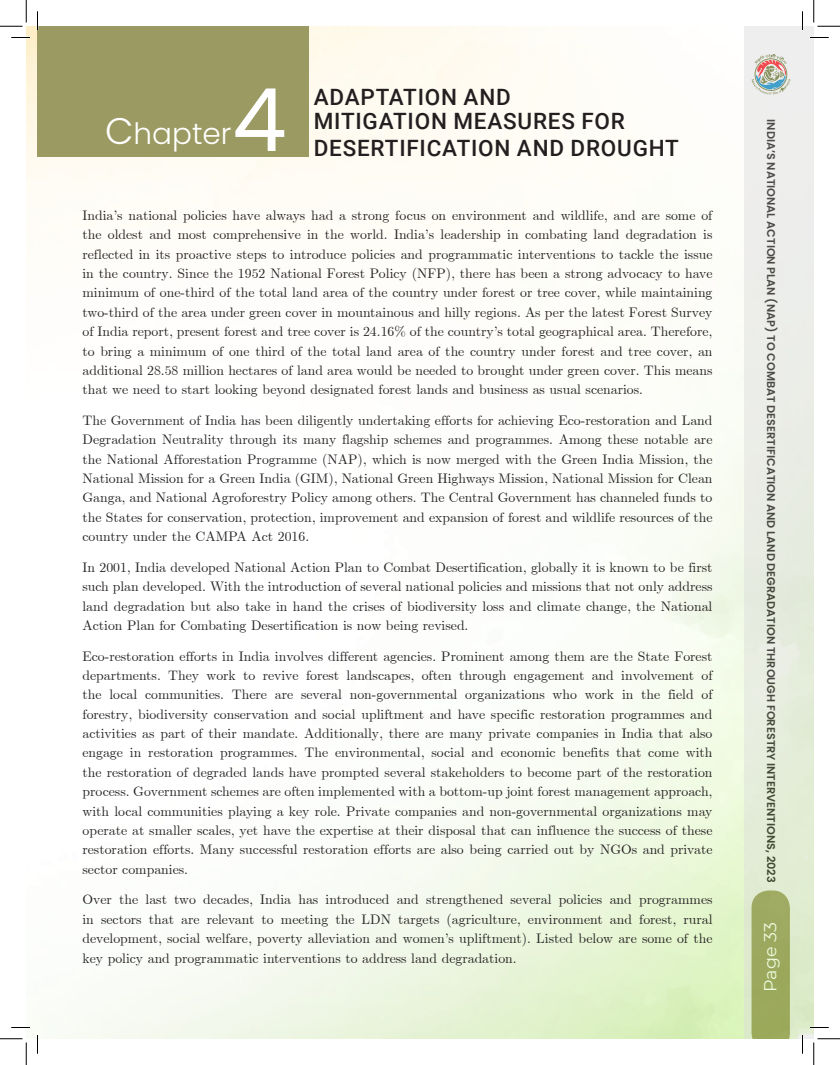
<style>
.page{position:relative;width:840px;height:1065px;background:#fff}
.page>*{position:absolute;margin:0;border:0;box-sizing:border-box;transform-origin:0 0}
.t1{font:87.25px "Poppins";color:#fff}
.t2{font:300 29.5px "Poppins";color:#fff}
.t3{font:500 22.5px/27px "Roboto";letter-spacing:.035em;color:#231f20}
.t4{font:17.5px "Montserrat";letter-spacing:-.005em;color:#fff}
.t5{font:13.75px/19.4px "Euclid";color:#231f20;text-align:justify}
.t6{font:600 11.25px "Poppins";color:#231f20}
.s1{font-size:37px}
</style>
<div class="page">
<img style="left:26px;top:26px;width:718px;height:1013px">
<div style="left:744px;top:26px;width:70px;height:1013px;background:linear-gradient(to bottom,#f1eef3,#deebcd)"></div>
<svg style="left:751px;top:54px;width:40px;height:41px;background:#c9c5be"></svg>
<div style="left:752px;top:890px;width:38px;height:149px;background:#9ca95d"></div>
<div style="left:38px;top:26px;width:271px;height:130px;background:#9b9a63"></div>
<svg style="left:11px;top:37px;width:19px;height:1px"></svg>
<svg style="left:810px;top:37px;width:19px;height:1px"></svg>
<svg style="left:11px;top:1027px;width:19px;height:1px"></svg>
<svg style="left:810px;top:1027px;width:19px;height:1px"></svg>
<svg style="left:37px;top:11px;width:1px;height:19px"></svg>
<svg style="left:37px;top:1035px;width:1px;height:19px"></svg>
<svg style="left:802px;top:11px;width:1px;height:19px"></svg>
<svg style="left:802px;top:1035px;width:1px;height:19px"></svg>
<svg style="left:0;top:0;width:27px;height:27px"></svg>
<svg style="left:0;top:1039px;width:27px;height:26px"></svg>
<svg style="left:814px;top:0;width:26px;height:27px"></svg>
<svg style="left:814px;top:1039px;width:26px;height:26px"></svg>
<h1 class="t1" style="left:232px;top:70px;width:56px">4</h1>
<h2 class="t2" style="left:105px;top:116px;width:128px"><span class="s1">C</span>hapter</h2>
<h3 class="t3" style="left:314px;top:82px;width:199px">ADAPTATION AND</h3>
<h3 class="t3" style="left:314px;top:107px;width:367px">MITIGATION MEASURES FOR<br>DESERTIFICATION AND DROUGHT</h3>
<p class="t5" style="left:82px;top:206px;width:632px">India’s national policies have always had a strong focus on environment and wildlife, and are some of the oldest and most comprehensive in the world. India’s leadership in combating land degradation is reflected in its proactive steps to introduce policies and programmatic interventions to tackle the issue in the country. Since the 1952 National Forest Policy (NFP), there has been a strong advocacy to have minimum of one-third of the total land area of the country under forest or tree cover, while maintaining two-third of the area under green cover in mountainous and hilly regions. As per the latest Forest Survey of India report, present forest and tree cover is 24.16% of the country’s total geographical area. Therefore, to bring a minimum of one third of the total land area of the country under forest and tree cover, an additional 28.58 million hectares of land area would be needed to brought under green cover. This means that we need to start looking beyond designated forest lands and business as usual scenarios.</p>
<p class="t5" style="left:82px;top:411px;width:632px">The Government of India has been diligently undertaking efforts for achieving Eco-restoration and Land Degradation Neutrality through its many flagship schemes and programmes. Among these notable are the National Afforestation Programme (NAP), which is now merged with the Green India Mission, the National Mission for a Green India (GIM), National Green Highways Mission, National Mission for Clean Ganga, and National Agroforestry Policy among others. The Central Government has channeled funds to the States for conservation, protection, improvement and expansion of forest and wildlife resources of the country under the CAMPA Act 2016.</p>
<p class="t5" style="left:82px;top:558px;width:632px">In 2001, India developed National Action Plan to Combat Desertification, globally it is known to be first such plan developed. With the introduction of several national policies and missions that not only address land degradation but also take in hand the crises of biodiversity loss and climate change, the National Action Plan for Combating Desertification is now being revised.</p>
<p class="t5" style="left:82px;top:646px;width:632px">Eco-restoration efforts in India involves different agencies. Prominent among them are the State Forest departments. They work to revive forest landscapes, often through engagement and involvement of the local communities. There are several non-governmental organizations who work in the field of forestry, biodiversity conservation and social upliftment and have specific restoration programmes and activities as part of their mandate. Additionally, there are many private companies in India that also engage in restoration programmes. The environmental, social and economic benefits that come with the restoration of degraded lands have prompted several stakeholders to become part of the restoration process. Government schemes are often implemented with a bottom-up joint forest management approach, with local communities playing a key role. Private companies and non-governmental organizations may operate at smaller scales, yet have the expertise at their disposal that can influence the success of these restoration efforts. Many successful restoration efforts are also being carried out by NGOs and private sector companies.</p>
<p class="t5" style="left:82px;top:890px;width:632px">Over the last two decades, India has introduced and strengthened several policies and programmes in sectors that are relevant to meeting the LDN targets (agriculture, environment and forest, rural development, social welfare, poverty alleviation and women’s upliftment). Listed below are some of the key policy and programmatic interventions to address land degradation.</p>
<p class="t6" style="left:778px;top:119px;width:765px;rotate:90deg">INDIA’S NATIONAL ACTION PLAN (NAP) TO COMBAT DESERTIFICATION AND LAND DEGRADATION THROUGH FORESTRY INTERVENTIONS, 2023</p>
<p class="t4" style="left:758px;top:992px;width:71px;rotate:-90deg">Page 33</p>
</div>
